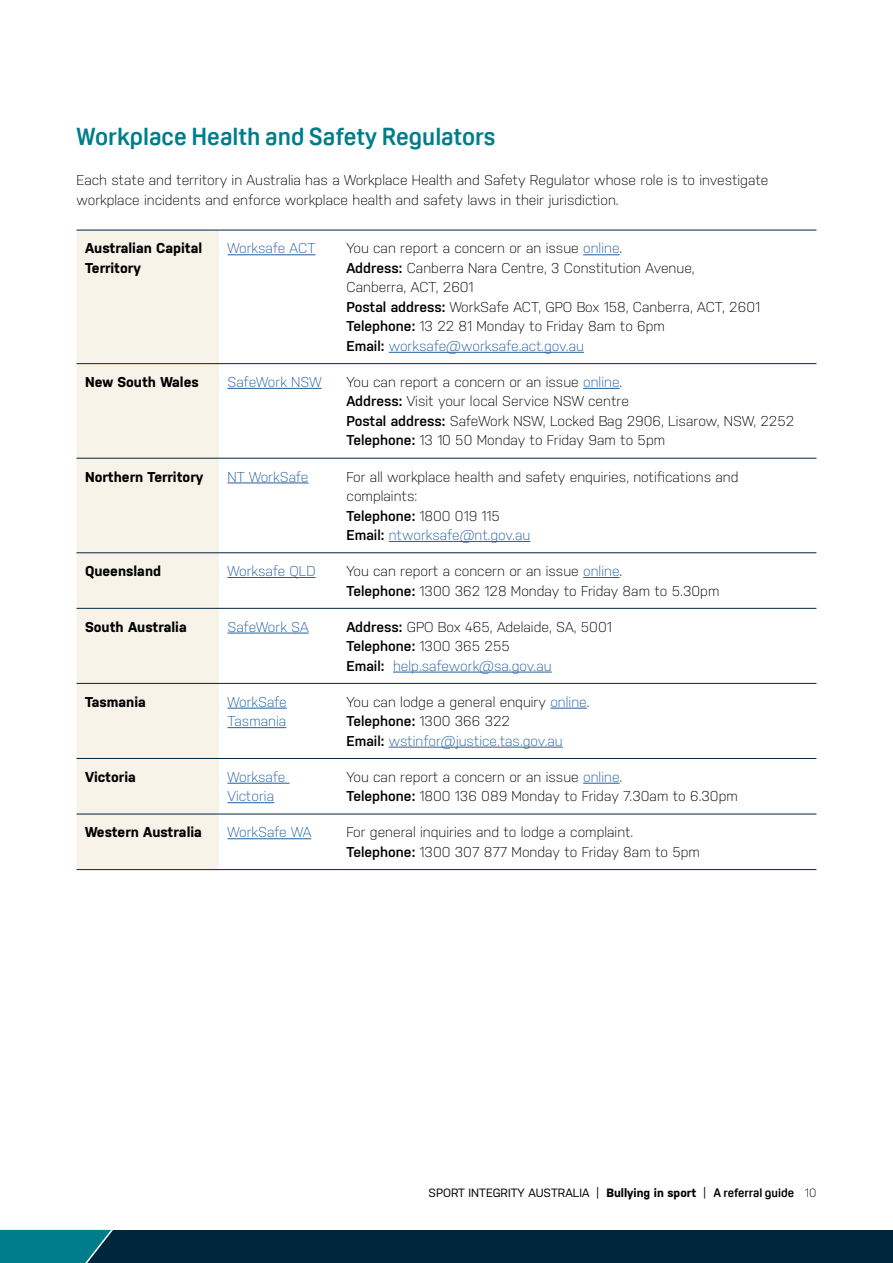
<style>
.page{position:relative;width:893px;height:1263px;background:#fff}
.page>*{position:absolute;margin:0;border:0;box-sizing:border-box;transform-origin:0 0}
._02__HEADING_2{font:700 24px "Oscine";color:#007d8a}
._04__BODY_TEXT{font:300 14.25px/19.5px "Nudista";color:#000}
._04__BODY_TEXT-2{font:300 14.25px/19.5px "Nudista";color:#215e9e}
._04__BODY_TEXT-3{font:700 14.25px/19.5px "Nudista";color:#000}
._04__BODY_TEXT-4{font:600 14.25px "Nudista";color:#000}
.t1{font:12px "Nudista";color:#000}
.s1{color:#215e9e}
.s2{font-weight:600}
.s3{font-weight:600;color:#000}
.s4{font-weight:300}
.s5{font-weight:700}
.s6{font-family:"Oscine";font-weight:700}
</style>
<div class="page">
<div style="left:77px;top:231px;width:142px;height:638px;background:#f7f3e9"></div>
<hr style="left:77px;top:230px;width:142px;height:1px;background:#00263e">
<hr style="left:219px;top:230px;width:119px;height:1px;background:#00263e">
<hr style="left:338px;top:230px;width:478px;height:1px;background:#00263e">
<hr style="left:77px;top:363px;width:142px;height:1px;background:#00263e">
<hr style="left:219px;top:363px;width:119px;height:1px;background:#00263e">
<hr style="left:338px;top:363px;width:478px;height:1px;background:#00263e">
<hr style="left:77px;top:458px;width:142px;height:1px;background:#00263e">
<hr style="left:219px;top:458px;width:119px;height:1px;background:#00263e">
<hr style="left:338px;top:458px;width:478px;height:1px;background:#00263e">
<hr style="left:77px;top:552px;width:142px;height:1px;background:#00263e">
<hr style="left:219px;top:552px;width:119px;height:1px;background:#00263e">
<hr style="left:338px;top:552px;width:478px;height:1px;background:#00263e">
<hr style="left:77px;top:608px;width:142px;height:1px;background:#00263e">
<hr style="left:219px;top:608px;width:119px;height:1px;background:#00263e">
<hr style="left:338px;top:608px;width:478px;height:1px;background:#00263e">
<hr style="left:77px;top:683px;width:142px;height:1px;background:#00263e">
<hr style="left:219px;top:683px;width:119px;height:1px;background:#00263e">
<hr style="left:338px;top:683px;width:478px;height:1px;background:#00263e">
<hr style="left:77px;top:758px;width:142px;height:1px;background:#00263e">
<hr style="left:219px;top:758px;width:119px;height:1px;background:#00263e">
<hr style="left:338px;top:758px;width:478px;height:1px;background:#00263e">
<hr style="left:77px;top:814px;width:142px;height:1px;background:#00263e">
<hr style="left:219px;top:814px;width:119px;height:1px;background:#00263e">
<hr style="left:338px;top:814px;width:478px;height:1px;background:#00263e">
<hr style="left:77px;top:869px;width:142px;height:1px;background:#00263e">
<hr style="left:219px;top:869px;width:119px;height:1px;background:#00263e">
<hr style="left:338px;top:869px;width:478px;height:1px;background:#00263e">
<hr style="left:227px;top:254px;width:88px;height:1px;background:#215e9e">
<hr style="left:583px;top:254px;width:37px;height:1px;background:#215e9e">
<hr style="left:389px;top:352px;width:195px;height:1px;background:#215e9e">
<hr style="left:227px;top:388px;width:95px;height:1px;background:#215e9e">
<hr style="left:583px;top:388px;width:37px;height:1px;background:#215e9e">
<hr style="left:227px;top:483px;width:81px;height:1px;background:#215e9e">
<hr style="left:389px;top:541px;width:141px;height:1px;background:#215e9e">
<hr style="left:227px;top:577px;width:89px;height:1px;background:#215e9e">
<hr style="left:583px;top:577px;width:37px;height:1px;background:#215e9e">
<hr style="left:227px;top:633px;width:82px;height:1px;background:#215e9e">
<hr style="left:393px;top:672px;width:159px;height:1px;background:#215e9e">
<hr style="left:227px;top:708px;width:60px;height:1px;background:#215e9e">
<hr style="left:227px;top:727px;width:59px;height:1px;background:#215e9e">
<hr style="left:550px;top:708px;width:37px;height:1px;background:#215e9e">
<hr style="left:389px;top:747px;width:174px;height:1px;background:#215e9e">
<hr style="left:227px;top:783px;width:63px;height:1px;background:#215e9e">
<hr style="left:227px;top:802px;width:47px;height:1px;background:#215e9e">
<hr style="left:583px;top:783px;width:37px;height:1px;background:#215e9e">
<hr style="left:227px;top:838px;width:84px;height:1px;background:#215e9e">
<div style="left:0;top:1230px;width:893px;height:33px;background:#00263e"></div>
<svg style="left:0;top:1230px;width:113px;height:33px;background:#047583"></svg>
<p class="_02__HEADING_2" style="left:77px;top:123px;width:421px">Workplace Health and Safety Regulators</p>
<p class="_04__BODY_TEXT" style="left:77px;top:171px;width:693px">Each state and territory in Australia has a Workplace Health and Safety Regulator whose role is to investigate workplace incidents and enforce workplace health and safety laws in their jurisdiction.</p>
<p class="_04__BODY_TEXT-3" style="left:85px;top:238px;width:119px">Australian Capital<br>Territory</p>
<p class="_04__BODY_TEXT-2" style="left:227px;top:238px;width:89px">Worksafe ACT</p>
<p class="_04__BODY_TEXT" style="left:347px;top:238px;width:277px">You can report a concern or an issue <span class="s1">online</span>.</p>
<p class="_04__BODY_TEXT" style="left:347px;top:258px;width:350px"><span class="s2">Address:</span> Canberra Nara Centre, 3 Constitution Avenue,<br>Canberra, ACT, 2601</p>
<p class="_04__BODY_TEXT" style="left:347px;top:297px;width:415px"><span class="s2">Postal address:</span> WorkSafe ACT, GPO Box 158, Canberra, ACT, 2601</p>
<p class="_04__BODY_TEXT" style="left:347px;top:316px;width:320px"><span class="s2">Telephone:</span> 13 22 81 Monday to Friday 8am to 6pm</p>
<p class="_04__BODY_TEXT-2" style="left:347px;top:336px;width:239px"><span class="s3">Email:</span> worksafe@worksafe.act.gov.au</p>
<p class="_04__BODY_TEXT-3" style="left:85px;top:372px;width:115px">New South Wales</p>
<p class="_04__BODY_TEXT-2" style="left:227px;top:372px;width:96px">SafeWork NSW</p>
<p class="_04__BODY_TEXT" style="left:347px;top:372px;width:277px">You can report a concern or an issue <span class="s1">online</span>.</p>
<p class="_04__BODY_TEXT" style="left:347px;top:392px;width:284px"><span class="s2">Address:</span> Visit your local Service NSW centre</p>
<p class="_04__BODY_TEXT" style="left:347px;top:411px;width:449px"><span class="s2">Postal address:</span> SafeWork NSW, Locked Bag 2906, Lisarow, NSW, 2252</p>
<p class="_04__BODY_TEXT" style="left:347px;top:431px;width:320px"><span class="s2">Telephone:</span> 13 10 50 Monday to Friday 9am to 5pm</p>
<p class="_04__BODY_TEXT-3" style="left:85px;top:467px;width:120px">Northern Territory</p>
<p class="_04__BODY_TEXT-2" style="left:227px;top:467px;width:82px">NT WorkSafe</p>
<p class="_04__BODY_TEXT" style="left:347px;top:467px;width:393px">For all workplace health and safety enquiries, notifications and complaints:</p>
<p class="_04__BODY_TEXT-4" style="left:347px;top:507px;width:155px">Telephone: <span class="s4">1800 019 115</span></p>
<p class="_04__BODY_TEXT-2" style="left:347px;top:525px;width:185px"><span class="s3">Email:</span> ntworksafe@nt.gov.au</p>
<p class="_04__BODY_TEXT-3" style="left:85px;top:561px;width:78px">Queensland</p>
<p class="_04__BODY_TEXT-2" style="left:227px;top:561px;width:90px">Worksafe QLD</p>
<p class="_04__BODY_TEXT" style="left:347px;top:561px;width:277px">You can report a concern or an issue <span class="s1">online</span>.</p>
<p class="_04__BODY_TEXT" style="left:347px;top:581px;width:374px"><span class="s2">Telephone:</span> 1300 362 128 Monday to Friday 8am to 5.30pm</p>
<p class="_04__BODY_TEXT-3" style="left:85px;top:617px;width:103px">South Australia</p>
<p class="_04__BODY_TEXT-2" style="left:227px;top:617px;width:83px">SafeWork SA</p>
<p class="_04__BODY_TEXT" style="left:347px;top:617px;width:267px"><span class="s2">Address:</span> GPO Box 465, Adelaide, SA, 5001</p>
<p class="_04__BODY_TEXT-4" style="left:347px;top:638px;width:165px">Telephone: <span class="s4">1300 365 255</span></p>
<p class="_04__BODY_TEXT-2" style="left:347px;top:656px;width:207px"><span class="s3">Email:</span> help.safework@sa.gov.au</p>
<p class="_04__BODY_TEXT-3" style="left:85px;top:692px;width:62px">Tasmania</p>
<p class="_04__BODY_TEXT-2" style="left:227px;top:692px;width:61px">WorkSafe<br>Tasmania</p>
<p class="_04__BODY_TEXT" style="left:347px;top:692px;width:245px">You can lodge a general enquiry <span class="s1">online</span>.</p>
<p class="_04__BODY_TEXT-4" style="left:347px;top:713px;width:165px">Telephone: <span class="s4">1300 366 322</span></p>
<p class="_04__BODY_TEXT-2" style="left:347px;top:731px;width:218px"><span class="s3">Email:</span> wstinfor@justice.tas.gov.au</p>
<p class="_04__BODY_TEXT-3" style="left:85px;top:767px;width:52px">Victoria</p>
<p class="_04__BODY_TEXT-2" style="left:227px;top:767px;width:59px">Worksafe<br>Victoria</p>
<p class="_04__BODY_TEXT" style="left:347px;top:767px;width:277px">You can report a concern or an issue <span class="s1">online</span>.</p>
<p class="_04__BODY_TEXT" style="left:347px;top:786px;width:393px"><span class="s2">Telephone:</span> 1800 136 089 Monday to Friday 7.30am to 6.30pm</p>
<p class="_04__BODY_TEXT-3" style="left:85px;top:822px;width:118px">Western Australia</p>
<p class="_04__BODY_TEXT-2" style="left:227px;top:822px;width:85px">WorkSafe WA</p>
<p class="_04__BODY_TEXT" style="left:347px;top:822px;width:288px">For general inquiries and to lodge a complaint.</p>
<p class="_04__BODY_TEXT" style="left:347px;top:842px;width:355px"><span class="s2">Telephone:</span> 1300 307 877 Monday to Friday 8am to 5pm</p>
<p class="t1" style="left:428px;top:1186px;width:389px">SPORT INTEGRITY AUSTRALIA | <span class="s5">Bullying in sport</span> | <span class="s6">A referral guide</span> <span class="s4">10</span></p>
</div>
